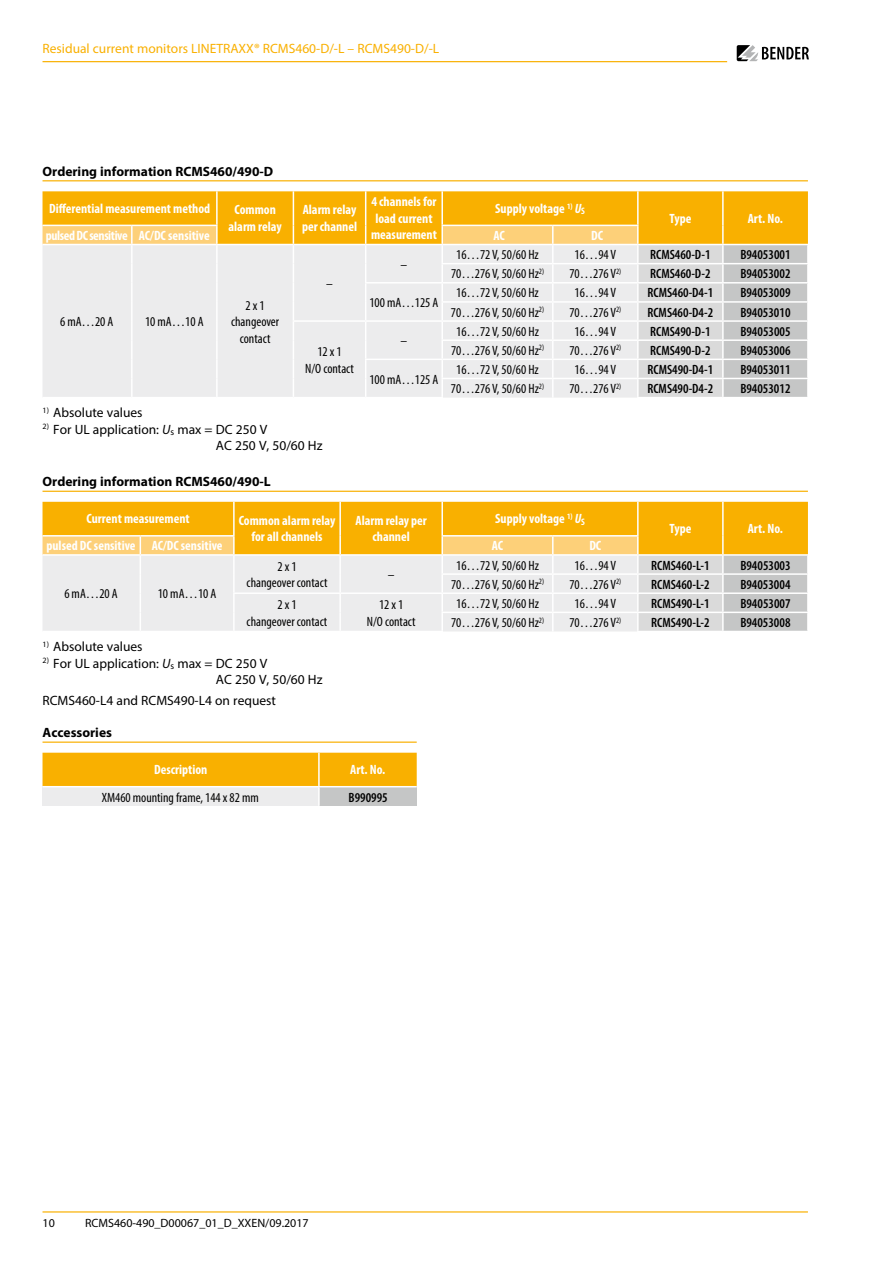
<style>
.page{position:relative;width:893px;height:1263px;background:#fff}
.page>*{position:absolute;margin:0;border:0;box-sizing:border-box;transform-origin:0 0}
.t1{font:condensed 13.5px/16.5px "Myriad Pro";color:#000;text-align:center}
.t2{font:700 condensed 13.5px/16.5px "Myriad Pro";color:#fff;text-align:center}
.t3{font:600 condensed 13.5px "Myriad Pro";color:#000}
.t4{font:13.5px/16.5px "Myriad Pro";color:#000}
.t5{font:700 13.5px "Myriad Pro";color:#000}
.t6{font:13.5px "Myriad Pro";color:#f9b000}
.t7{font:700 condensed 13.5px "Myriad Pro";letter-spacing:-.03em;color:#fff}
.t8{font:12px "Myriad Pro";color:#000}
.s1{font-style:italic}
</style>
<div class="page">
<hr style="left:43px;top:61px;width:684px;height:1px;background:#f9b000">
<hr style="left:43px;top:1211px;width:765px;height:1px;background:#f9b000">
<svg style="left:737px;top:45px;width:72px;height:16px"></svg>
<svg style="left:43px;top:191px;width:765px;height:207px;background:#ecdbb4"></svg>
<hr style="left:43px;top:180px;width:765px;height:1px;background:#f9b000">
<svg style="left:43px;top:502px;width:765px;height:129px;background:#eed495"></svg>
<hr style="left:43px;top:491px;width:765px;height:1px;background:#f9b000">
<svg style="left:43px;top:753px;width:374px;height:53px;background:#f1c357"></svg>
<hr style="left:43px;top:741px;width:374px;height:2px;background:#f9b000">
<p class="t6" style="left:43px;top:40px;width:398px">Residual current monitors LINETRAXX® RCMS460-D/-L – RCMS490-D/-L</p>
<p class="t5" style="left:43px;top:163px;width:232px">Ordering information RCMS460/490-D</p>
<p class="t2" style="left:49px;top:200px;width:163px">Differential measurement method</p>
<p class="t2" style="left:229px;top:201px;width:55px">Common alarm relay</p>
<p class="t2" style="left:302px;top:201px;width:57px;text-align:left">Alarm relay per channel</p>
<p class="t2" style="left:371px;top:193px;width:67px">4 channels for load current measurement</p>
<p class="t2" style="left:495px;top:200px;width:91px">Supply voltage <sup>1)</sup> <span class="s1">U</span><sub>S</sub></p>
<p class="t7" style="left:46px;top:227px;width:165px">pulsed DC sensitive AC/DC sensitive</p>
<p class="t2" style="left:494px;top:227px;width:13px">AC</p>
<p class="t2" style="left:591px;top:227px;width:13px">DC</p>
<p class="t2" style="left:669px;top:210px;width:23px">Type</p>
<p class="t2" style="left:748px;top:210px;width:37px">Art. No.</p>
<p class="t1" style="left:60px;top:313px;width:55px">6 mA…20 A</p>
<p class="t1" style="left:145px;top:313px;width:60px">10 mA…10 A</p>
<p class="t1" style="left:231px;top:297px;width:50px">2 x 1 changeover contact</p>
<p class="t1" style="left:326px;top:275px;width:8px">–</p>
<p class="t1" style="left:305px;top:343px;width:50px">12 x 1<br>N/O contact</p>
<p class="t4" style="left:43px;top:404px;width:102px"><sup>1)</sup> Absolute values</p>
<p class="t4" style="left:216px;top:421px;width:108px;text-indent:-173px"><sup>2)</sup> For UL application: <span class="s1">U</span><sub>s</sub> max = DC 250 V<br>AC 250 V, 50/60 Hz</p>
<p class="t5" style="left:43px;top:473px;width:230px">Ordering information RCMS460/490-L</p>
<p class="t1" style="left:401px;top:256px;width:8px">–</p>
<p class="t1" style="left:369px;top:294px;width:71px">100 mA…125 A</p>
<p class="t1" style="left:401px;top:332px;width:8px">–</p>
<p class="t1" style="left:369px;top:371px;width:71px">100 mA…125 A</p>
<p class="t1" style="left:456px;top:246px;width:84px">16…72 V, 50/60 Hz</p>
<p class="t1" style="left:574px;top:246px;width:43px">16…94 V</p>
<p class="t3" style="left:650px;top:247px;width:62px">RCMS460-D-1</p>
<p class="t3" style="left:740px;top:247px;width:52px">B94053001</p>
<p class="t1" style="left:451px;top:265px;width:95px">70…276 V, 50/60 Hz<sup>2)</sup></p>
<p class="t1" style="left:569px;top:265px;width:53px">70…276 V<sup>2)</sup></p>
<p class="t3" style="left:650px;top:266px;width:62px">RCMS460-D-2</p>
<p class="t3" style="left:740px;top:266px;width:52px">B94053002</p>
<p class="t1" style="left:456px;top:285px;width:84px">16…72 V, 50/60 Hz</p>
<p class="t1" style="left:574px;top:285px;width:43px">16…94 V</p>
<p class="t3" style="left:647px;top:286px;width:67px">RCMS460-D4-1</p>
<p class="t3" style="left:740px;top:286px;width:52px">B94053009</p>
<p class="t1" style="left:451px;top:304px;width:95px">70…276 V, 50/60 Hz<sup>2)</sup></p>
<p class="t1" style="left:569px;top:304px;width:53px">70…276 V<sup>2)</sup></p>
<p class="t3" style="left:647px;top:305px;width:67px">RCMS460-D4-2</p>
<p class="t3" style="left:740px;top:305px;width:52px">B94053010</p>
<p class="t1" style="left:456px;top:323px;width:84px">16…72 V, 50/60 Hz</p>
<p class="t1" style="left:574px;top:323px;width:43px">16…94 V</p>
<p class="t3" style="left:650px;top:324px;width:62px">RCMS490-D-1</p>
<p class="t3" style="left:740px;top:324px;width:52px">B94053005</p>
<p class="t1" style="left:451px;top:342px;width:95px">70…276 V, 50/60 Hz<sup>2)</sup></p>
<p class="t1" style="left:569px;top:342px;width:53px">70…276 V<sup>2)</sup></p>
<p class="t3" style="left:650px;top:343px;width:62px">RCMS490-D-2</p>
<p class="t3" style="left:740px;top:343px;width:52px">B94053006</p>
<p class="t1" style="left:456px;top:361px;width:84px">16…72 V, 50/60 Hz</p>
<p class="t1" style="left:574px;top:361px;width:43px">16…94 V</p>
<p class="t3" style="left:647px;top:362px;width:67px">RCMS490-D4-1</p>
<p class="t3" style="left:740px;top:362px;width:52px">B94053011</p>
<p class="t1" style="left:451px;top:381px;width:95px">70…276 V, 50/60 Hz<sup>2)</sup></p>
<p class="t1" style="left:569px;top:381px;width:53px">70…276 V<sup>2)</sup></p>
<p class="t3" style="left:647px;top:381px;width:67px">RCMS490-D4-2</p>
<p class="t3" style="left:740px;top:381px;width:52px">B94053012</p>
<p class="t2" style="left:87px;top:510px;width:105px">Current measurement</p>
<p class="t2" style="left:239px;top:512px;width:98px">Common alarm relay for all channels</p>
<p class="t2" style="left:355px;top:512px;width:73px">Alarm relay per channel</p>
<p class="t2" style="left:495px;top:510px;width:91px">Supply voltage <sup>1)</sup> <span class="s1">U</span><sub>S</sub></p>
<p class="t2" style="left:669px;top:520px;width:23px">Type</p>
<p class="t2" style="left:748px;top:520px;width:37px">Art. No.</p>
<p class="t2" style="left:46px;top:537px;width:177px">pulsed DC sensitive AC/DC sensitive</p>
<p class="t2" style="left:492px;top:537px;width:13px">AC</p>
<p class="t2" style="left:589px;top:537px;width:13px">DC</p>
<p class="t1" style="left:64px;top:585px;width:55px">6 mA…20 A</p>
<p class="t1" style="left:158px;top:585px;width:60px">10 mA…10 A</p>
<p class="t1" style="left:456px;top:557px;width:84px">16…72 V, 50/60 Hz</p>
<p class="t1" style="left:574px;top:557px;width:43px">16…94 V</p>
<p class="t3" style="left:651px;top:558px;width:60px">RCMS460-L-1</p>
<p class="t3" style="left:740px;top:558px;width:52px">B94053003</p>
<p class="t1" style="left:451px;top:576px;width:95px">70…276 V, 50/60 Hz<sup>2)</sup></p>
<p class="t1" style="left:569px;top:576px;width:53px">70…276 V<sup>2)</sup></p>
<p class="t3" style="left:651px;top:577px;width:60px">RCMS460-L-2</p>
<p class="t3" style="left:740px;top:577px;width:52px">B94053004</p>
<p class="t1" style="left:247px;top:558px;width:82px">2 x 1<br>changeover contact</p>
<p class="t1" style="left:388px;top:566px;width:8px">–</p>
<p class="t1" style="left:247px;top:596px;width:82px">2 x 1<br>changeover contact</p>
<p class="t1" style="left:367px;top:596px;width:50px">12 x 1<br>N/O contact</p>
<p class="t1" style="left:456px;top:595px;width:84px">16…72 V, 50/60 Hz</p>
<p class="t1" style="left:574px;top:595px;width:43px">16…94 V</p>
<p class="t3" style="left:651px;top:596px;width:60px">RCMS490-L-1</p>
<p class="t3" style="left:740px;top:596px;width:52px">B94053007</p>
<p class="t1" style="left:451px;top:614px;width:95px">70…276 V, 50/60 Hz<sup>2)</sup></p>
<p class="t1" style="left:569px;top:614px;width:53px">70…276 V<sup>2)</sup></p>
<p class="t3" style="left:651px;top:615px;width:60px">RCMS490-L-2</p>
<p class="t3" style="left:740px;top:615px;width:52px">B94053008</p>
<p class="t4" style="left:43px;top:638px;width:102px"><sup>1)</sup> Absolute values</p>
<p class="t4" style="left:216px;top:655px;width:108px;text-indent:-173px"><sup>2)</sup> For UL application: <span class="s1">U</span><sub>s</sub> max = DC 250 V<br>AC 250 V, 50/60 Hz</p>
<p class="t4" style="left:43px;top:692px;width:235px">RCMS460-L4 and RCMS490-L4 on request</p>
<p class="t5" style="left:43px;top:724px;width:71px">Accessories</p>
<p class="t2" style="left:154px;top:761px;width:55px">Description</p>
<p class="t2" style="left:350px;top:761px;width:37px">Art. No.</p>
<p class="t1" style="left:102px;top:789px;width:159px">XM460 mounting frame, 144 x 82 mm</p>
<p class="t3" style="left:349px;top:790px;width:41px">B990995</p>
<p class="t8" style="left:43px;top:1216px;width:14px">10</p>
<p class="t8" style="left:85px;top:1216px;width:225px">RCMS460-490_D00067_01_D_XXEN/09.2017</p>
</div>
